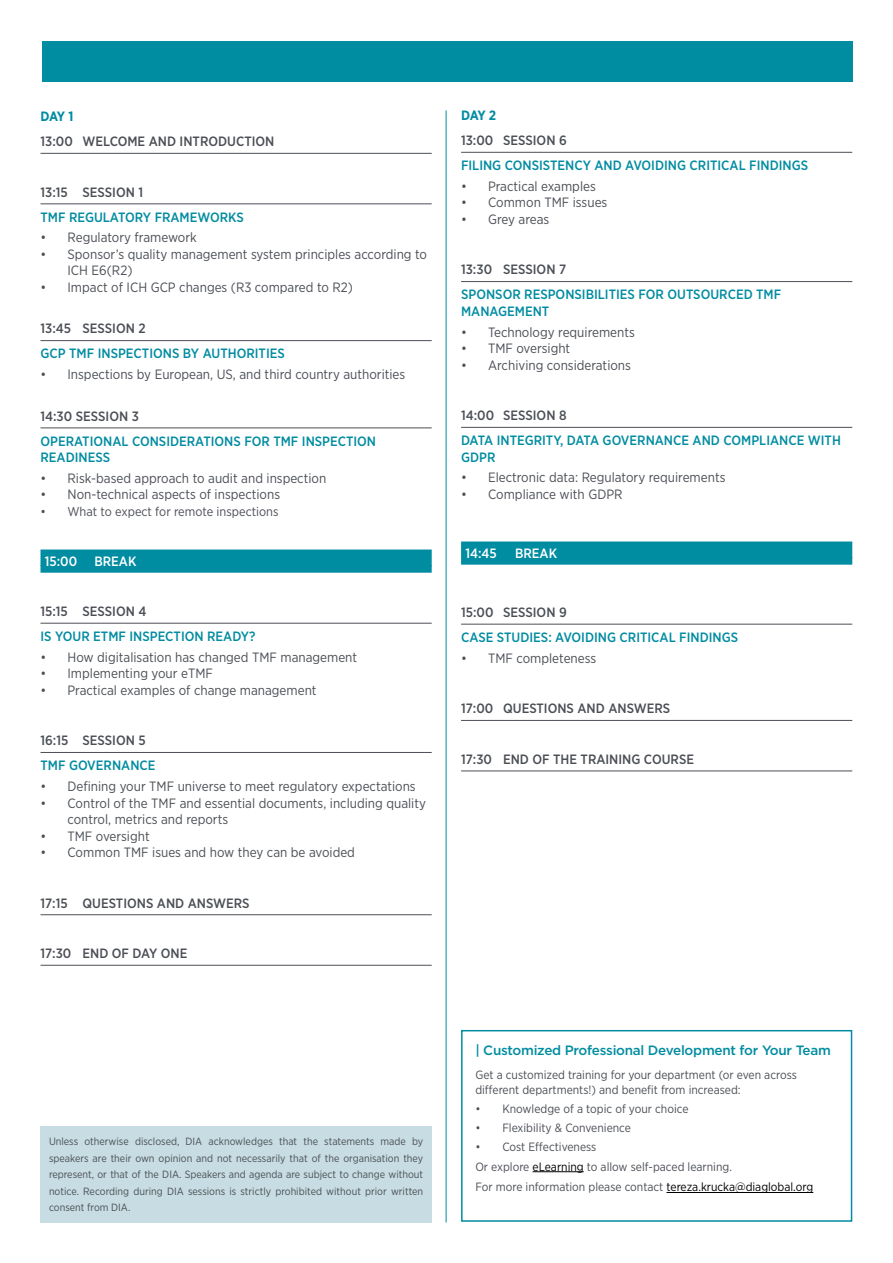
<style>
.page{position:relative;width:893px;height:1263px;background:#fff}
.page>*{position:absolute;margin:0;border:0;box-sizing:border-box;transform-origin:0 0}
.t1{font:13.5px/16.5px "Gotham Narrow";color:#4b4f55}
.t2{font:500 13.5px/16.5px "Gotham Narrow";color:#008ca1}
.t3{font:500 13.5px "Gotham Narrow";color:#4b4f55}
.t4{font:500 13.5px "Gotham";letter-spacing:-.02em;color:#008ca1}
.t5{font:500 13.5px "Gotham Narrow";color:#fff}
.t6{font:700 13.5px "Gotham Narrow";letter-spacing:-.065em;color:#008ca1}
.t7{font:12.75px "Gotham Narrow";color:#4b4f55}
.t8{font:12px/15px "Gotham Narrow";color:#4b4f55}
.t9{font:10.5px/16.5px "Gotham Narrow";color:#4b4f55;text-align:justify}
.s1{color:#000}
</style>
<div class="page">
<div style="left:42px;top:41px;width:810px;height:41px;background:#008ca1"></div>
<hr style="left:40px;top:153px;width:392px;height:1px;background:#4b4f55">
<hr style="left:40px;top:203px;width:392px;height:1px;background:#4b4f55">
<hr style="left:40px;top:340px;width:392px;height:1px;background:#4b4f55">
<hr style="left:40px;top:427px;width:392px;height:1px;background:#4b4f55">
<div style="left:40px;top:549px;width:392px;height:17px;background:#008ca1"></div>
<div style="left:40px;top:565px;width:392px;height:8px;background:#008ca1"></div>
<hr style="left:40px;top:623px;width:392px;height:1px;background:#4b4f55">
<hr style="left:40px;top:752px;width:392px;height:1px;background:#4b4f55">
<hr style="left:40px;top:914px;width:392px;height:1px;background:#4b4f55">
<hr style="left:40px;top:965px;width:392px;height:1px;background:#4b4f55">
<hr style="left:461px;top:152px;width:391px;height:1px;background:#4b4f55">
<hr style="left:461px;top:281px;width:391px;height:1px;background:#4b4f55">
<hr style="left:461px;top:427px;width:391px;height:1px;background:#4b4f55">
<div style="left:461px;top:541px;width:391px;height:17px;background:#008ca1"></div>
<div style="left:461px;top:557px;width:391px;height:8px;background:#008ca1"></div>
<hr style="left:461px;top:624px;width:391px;height:1px;background:#4b4f55">
<hr style="left:461px;top:720px;width:391px;height:1px;background:#4b4f55">
<hr style="left:461px;top:770px;width:391px;height:1px;background:#4b4f55">
<div style="left:40px;top:1126px;width:392px;height:96px;background:#c7dde3"></div>
<hr style="left:446px;top:110px;width:1px;height:1112px;background:#008ca1">
<hr style="left:533px;top:1171px;width:51px;height:1px;background:#000">
<hr style="left:666px;top:1192px;width:147px;height:1px;background:#000">
<div style="left:461px;top:1030px;width:391px;height:192px;border:2px solid #008ca1"></div>
<p class="t6" style="left:40px;top:108px;width:34px">DAY 1</p>
<p class="t3" style="left:40px;top:133px;width:235px">13:00 WELCOME AND INTRODUCTION</p>
<p class="t3" style="left:40px;top:183px;width:104px">13:15 SESSION 1</p>
<p class="t2" style="left:40px;top:209px;width:205px">TMF REGULATORY FRAMEWORKS</p>
<p class="t1" style="left:40px;top:229px;width:158px">• Regulatory framework</p>
<p class="t1" style="left:68px;top:246px;width:361px;text-indent:-27px">• Sponsor’s quality management system principles according to<br>ICH E6(R2)</p>
<p class="t1" style="left:40px;top:279px;width:314px">• Impact of ICH GCP changes (R3 compared to R2)</p>
<p class="t3" style="left:40px;top:320px;width:107px">13:45 SESSION 2</p>
<p class="t2" style="left:40px;top:345px;width:246px">GCP TMF INSPECTIONS BY AUTHORITIES</p>
<p class="t1" style="left:40px;top:366px;width:366px">• Inspections by European, US, and third country authorities</p>
<p class="t3" style="left:40px;top:407px;width:100px">14:30 SESSION 3</p>
<p class="t2" style="left:40px;top:433px;width:337px">OPERATIONAL CONSIDERATIONS FOR TMF INSPECTION<br>READINESS</p>
<p class="t1" style="left:40px;top:470px;width:287px">• Risk-based approach to audit and inspection</p>
<p class="t1" style="left:40px;top:486px;width:241px">• Non-technical aspects of inspections</p>
<p class="t7" style="left:40px;top:504px;width:239px">• What to expect for remote inspections</p>
<p class="t5" style="left:45px;top:553px;width:34px">15:00</p>
<p class="t5" style="left:94px;top:553px;width:44px">BREAK</p>
<p class="t3" style="left:40px;top:603px;width:107px">15:15 SESSION 4</p>
<p class="t2" style="left:40px;top:628px;width:216px">IS YOUR ETMF INSPECTION READY?</p>
<p class="t1" style="left:40px;top:648px;width:318px">• How digitalisation has changed TMF management</p>
<p class="t1" style="left:40px;top:665px;width:174px">• Implementing your eTMF</p>
<p class="t1" style="left:40px;top:681px;width:278px">• Practical examples of change management</p>
<p class="t3" style="left:40px;top:732px;width:107px">16:15 SESSION 5</p>
<p class="t2" style="left:40px;top:757px;width:117px">TMF GOVERNANCE</p>
<p class="t1" style="left:40px;top:778px;width:377px">• Defining your TMF universe to meet regulatory expectations</p>
<p class="t1" style="left:67px;top:794px;width:360px;text-indent:-27px">• Control of the TMF and essential documents, including quality control, metrics and reports</p>
<p class="t1" style="left:40px;top:827px;width:111px">• TMF oversight</p>
<p class="t1" style="left:40px;top:844px;width:316px">• Common TMF isues and how they can be avoided</p>
<p class="t3" style="left:40px;top:894px;width:211px">17:15 QUESTIONS AND ANSWERS</p>
<p class="t3" style="left:40px;top:945px;width:148px">17:30 END OF DAY ONE</p>
<p class="t9" style="left:49px;top:1133px;width:376px">Unless otherwise disclosed, DIA acknowledges that the statements made by speakers are their own opinion and not necessarily that of the organisation they represent, or that of the DIA. Speakers and agenda are subject to change without notice. Recording during DIA sessions is strictly prohibited without prior written consent from DIA.</p>
<p class="t6" style="left:461px;top:107px;width:37px">DAY 2</p>
<p class="t3" style="left:461px;top:132px;width:107px">13:00 SESSION 6</p>
<p class="t2" style="left:461px;top:157px;width:349px">FILING CONSISTENCY AND AVOIDING CRITICAL FINDINGS</p>
<p class="t1" style="left:461px;top:178px;width:136px">• Practical examples</p>
<p class="t1" style="left:461px;top:194px;width:148px">• Common TMF issues</p>
<p class="t1" style="left:461px;top:211px;width:90px">• Grey areas</p>
<p class="t3" style="left:461px;top:261px;width:107px">13:30 SESSION 7</p>
<p class="t2" style="left:461px;top:286px;width:322px">SPONSOR RESPONSIBILITIES FOR OUTSOURCED TMF<br>MANAGEMENT</p>
<p class="t1" style="left:461px;top:323px;width:175px">• Technology requirements</p>
<p class="t1" style="left:461px;top:340px;width:111px">• TMF oversight</p>
<p class="t1" style="left:461px;top:356px;width:171px">• Archiving considerations</p>
<p class="t3" style="left:461px;top:407px;width:107px">14:00 SESSION 8</p>
<p class="t2" style="left:461px;top:432px;width:381px">DATA INTEGRITY, DATA GOVERNANCE AND COMPLIANCE WITH<br>GDPR</p>
<p class="t1" style="left:461px;top:469px;width:266px">• Electronic data: Regulatory requirements</p>
<p class="t1" style="left:461px;top:486px;width:163px">• Compliance with GDPR</p>
<p class="t5" style="left:465px;top:545px;width:33px">14:45</p>
<p class="t5" style="left:515px;top:545px;width:44px">BREAK</p>
<p class="t3" style="left:461px;top:604px;width:107px">15:00 SESSION 9</p>
<p class="t2" style="left:461px;top:629px;width:279px">CASE STUDIES: AVOIDING CRITICAL FINDINGS</p>
<p class="t1" style="left:461px;top:649px;width:137px">• TMF completeness</p>
<p class="t3" style="left:461px;top:700px;width:211px">17:00 QUESTIONS AND ANSWERS</p>
<p class="t3" style="left:461px;top:750px;width:234px">17:30 END OF THE TRAINING COURSE</p>
<p class="t4" style="left:475px;top:1041px;width:357px">| Customized Professional Development for Your Team</p>
<p class="t8" style="left:475px;top:1066px;width:323px">Get a customized training for your department (or even across different departments!) and benefit from increased:</p>
<p class="t8" style="left:475px;top:1101px;width:215px">• Knowledge of a topic of your choice</p>
<p class="t8" style="left:475px;top:1120px;width:157px">• Flexibility &amp; Convenience</p>
<p class="t8" style="left:475px;top:1137px;width:258px;line-height:19.2px">• Cost Effectiveness<br>Or explore <span class="s1">eLearning</span> to allow self-paced learning.</p>
<p class="t8" style="left:475px;top:1179px;width:339px">For more information please contact <span class="s1">tereza.krucka@diaglobal.org</span></p>
</div>
